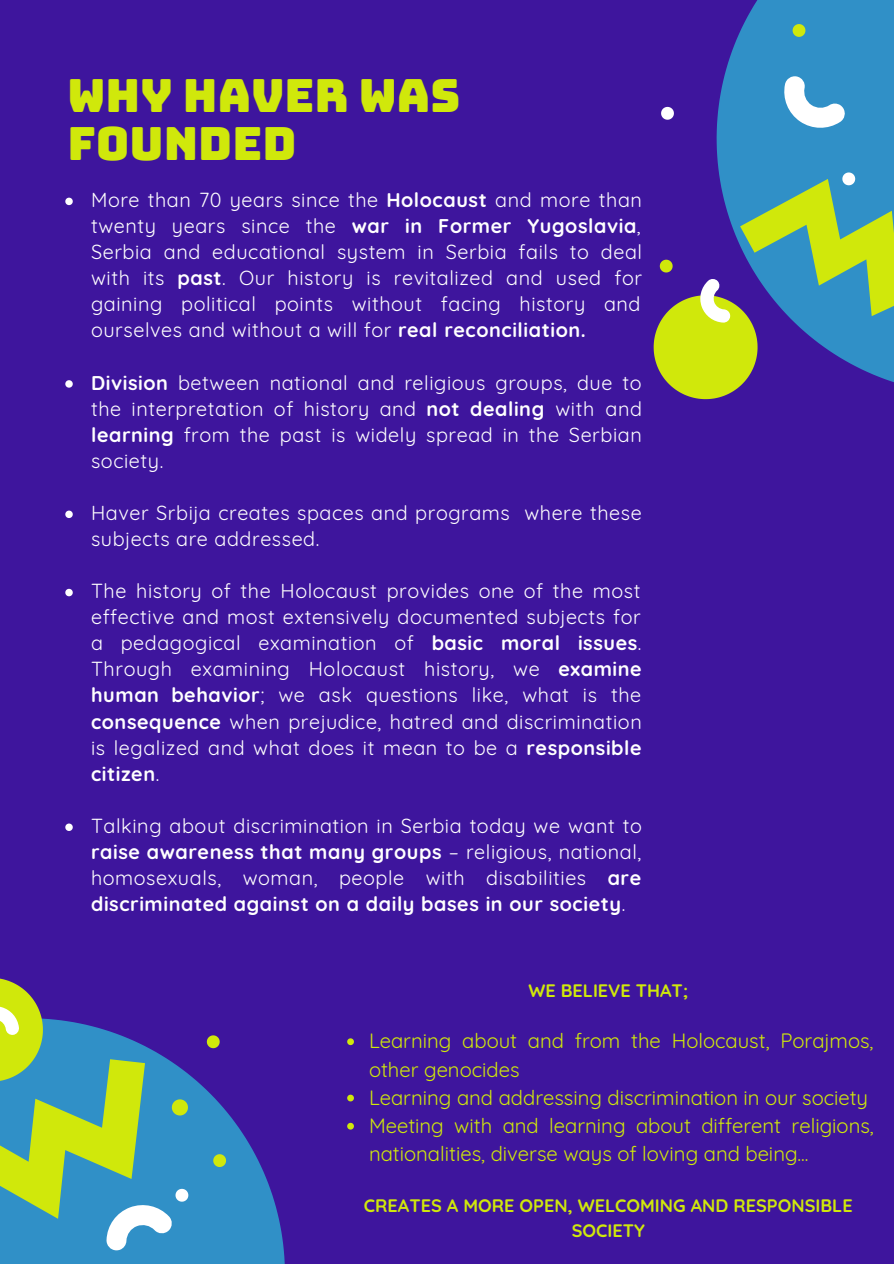
<style>
.page{position:relative;width:894px;height:1264px;background:#fff}
.page>*{position:absolute;margin:0;border:0;box-sizing:border-box;transform-origin:0 0}
.t1{font:45.75px/48.4px "Bungee";color:#d0e80b}
.t2{font:20.25px/28.2px "Quicksand";color:#d0e80b}
.t3{font:19.8px/26.1px "Quicksand";letter-spacing:.03em;color:#fff;text-align:justify}
.t4{font:700 18px/24.8px "Quicksand";color:#d0e80b;text-align:center}
.s1{font-weight:700}
</style>
<div class="page">
<div style="left:0;top:0;width:893px;height:1263px;background:#3e159d"></div>
<svg style="left:65px;top:198px;width:8px;height:7px"></svg>
<svg style="left:65px;top:380px;width:8px;height:7px"></svg>
<svg style="left:65px;top:510px;width:8px;height:8px"></svg>
<svg style="left:65px;top:589px;width:8px;height:7px"></svg>
<svg style="left:65px;top:823px;width:8px;height:8px"></svg>
<svg style="left:716px;top:0;width:177px;height:149px;background:#3184c3"></svg>
<svg style="left:770px;top:70px;width:80px;height:71px;background:#68aed6"></svg>
<svg style="left:790px;top:22px;width:17px;height:17px"></svg>
<svg style="left:661px;top:106px;width:13px;height:14px"></svg>
<svg style="left:653px;top:149px;width:240px;height:251px"></svg>
<svg style="left:189px;top:1048px;width:96px;height:215px;fill:#3090c7"></svg>
<svg style="left:212px;top:1153px;width:15px;height:14px"></svg>
<svg style="left:0;top:978px;width:189px;height:285px"></svg>
<svg style="left:206px;top:1035px;width:14px;height:13px"></svg>
<svg style="left:347px;top:1038px;width:7px;height:7px"></svg>
<svg style="left:347px;top:1094px;width:7px;height:7px"></svg>
<svg style="left:347px;top:1122px;width:7px;height:7px"></svg>
<h1 class="t1" style="left:68px;top:71px;width:394px">WHY HAVER WAS<br>FOUNDED</h1>
<p class="t3" style="left:91px;top:186px;width:552px">More than 70 years since the <span class="s1">Holocaust</span> and more than twenty years since the <span class="s1">war in Former Yugoslavia</span>, Serbia and educational system in Serbia fails to deal with its <span class="s1">past</span>. Our history is revitalized and used for gaining political points without facing history and ourselves and without a will for <span class="s1">real reconciliation.</span></p>
<p class="t3" style="left:91px;top:369px;width:552px"><span class="s1">Division</span> between national and religious groups, due to the interpretation of history and <span class="s1">not dealing</span> with and <span class="s1">learning</span> from the past is widely spread in the Serbian society.</p>
<p class="t3" style="left:91px;top:499px;width:552px">Haver Srbija creates spaces and programs where these subjects are addressed.</p>
<p class="t3" style="left:91px;top:577px;width:552px">The history of the Holocaust provides one of the most effective and most extensively documented subjects for a pedagogical examination of <span class="s1">basic moral issues</span>.<br>Through examining Holocaust history, we <span class="s1">examine human behavior</span>; we ask questions like, what is the <span class="s1">consequence</span> when prejudice, hatred and discrimination is legalized and what does it mean to be a <span class="s1">responsible citizen</span>.</p>
<p class="t3" style="left:91px;top:812px;width:552px">Talking about discrimination in Serbia today we want to <span class="s1">raise awareness that many groups</span> – religious, national, homosexuals, woman, people with disabilities <span class="s1">are discriminated against on a daily bases in our society</span>.</p>
<p class="t4" style="left:528px;top:977px;width:161px">WE BELIEVE THAT;</p>
<p class="t2" style="left:369px;top:1026px;width:506px">Learning about and from the Holocaust, Porajmos, other genocides<br>Learning and addressing discrimination in our society Meeting with and learning about different religions, nationalities, diverse ways of loving and being...</p>
<p class="t4" style="left:364px;top:1192px;width:490px">CREATES A MORE OPEN, WELCOMING AND RESPONSIBLE<br>SOCIETY</p>
</div>
